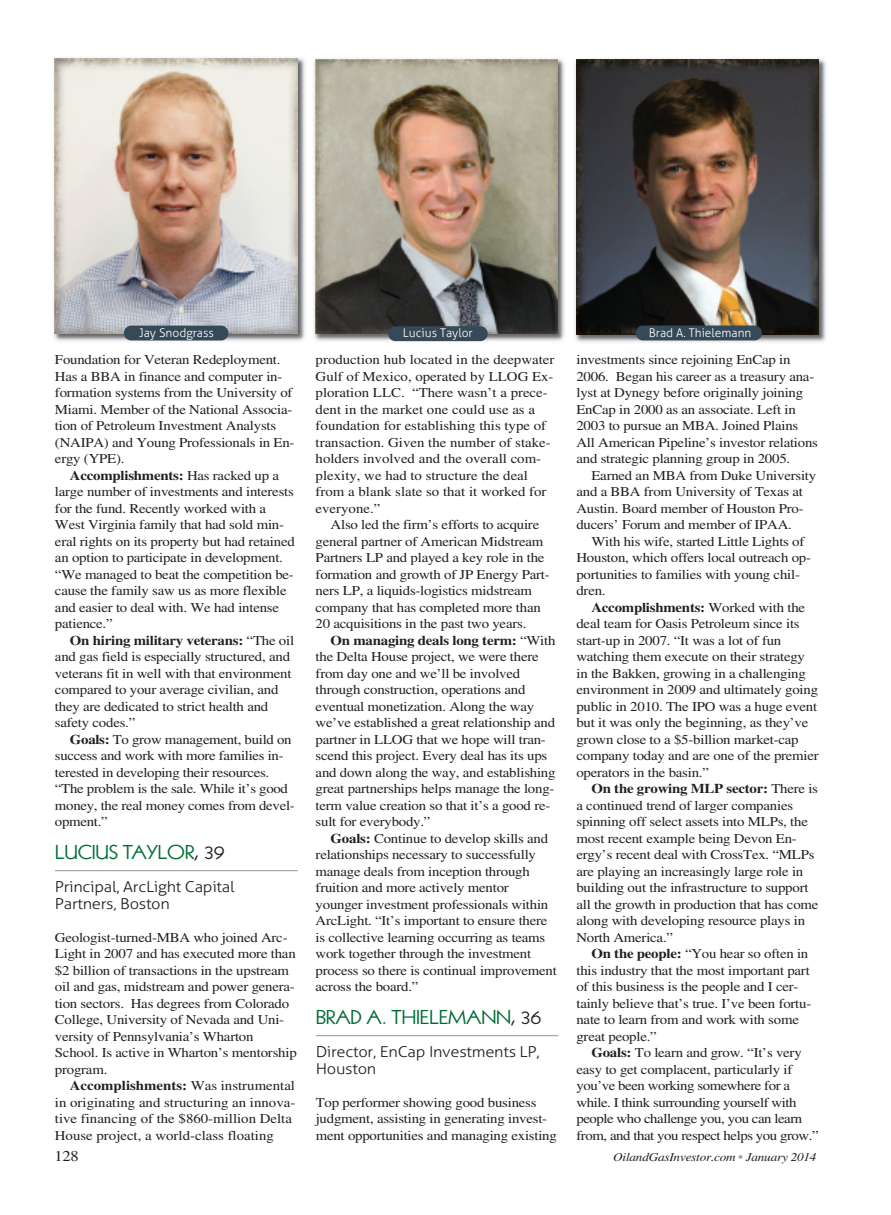
<style>
.page{position:relative;width:891px;height:1215px;background:#fff}
.page>*{position:absolute;margin:0;border:0;box-sizing:border-box;transform-origin:0 0}
.t1{font:19.5px "Kabel";letter-spacing:-.015em;color:#006e33;scale:1.1 1}
.t2{font:300 15px/16.5px "Aller";letter-spacing:-.02em;color:#231f20;scale:1.1 1}
.t3{font:15px "Times LT Std";color:#231f20;scale:1.1 1}
.t4{font:13.5px/16.5px "Times LT Std";letter-spacing:-.015em;color:#231f20;scale:1.1 1}
.t5{font:300 12px "Aller";color:#fff}
.t6{font:italic 12px "Times LT Std";letter-spacing:-.015em;color:#231f20;scale:1.1 1}
.s1{font-weight:700}
.s2{color:#231f20}
.s3{font-family:"Universal Newswith Comm Pi";font-style:normal;color:#939598}
</style>
<div class="page">
<hr style="left:55px;top:870px;width:243px;height:1px;background:#939598">
<hr style="left:316px;top:1035px;width:242px;height:1px;background:#939598">
<img style="left:54px;top:58px;width:511px;height:284px">
<img style="left:315px;top:59px;width:243px;height:275px">
<img style="left:575px;top:59px;width:251px;height:283px">
<img style="left:576px;top:60px;width:243px;height:274px">
<div style="left:388px;top:326px;width:100px;height:15px;background:#354957;border-radius:7px"></div>
<div style="left:636px;top:326px;width:126px;height:14px;background:#354957;border-radius:7px"></div>
<img style="left:54px;top:59px;width:243px;height:274px">
<div style="left:124px;top:326px;width:104px;height:14px;background:#354957;border-radius:7px"></div>
<p class="t5" style="left:139px;top:326px;width:76px">Jay Snodgrass</p>
<p class="t5" style="left:403px;top:326px;width:71px">Lucius Taylor</p>
<p class="t5" style="left:649px;top:325px;width:104px">Brad A. Thielemann</p>
<p class="t4" style="left:55px;top:353px;width:219px">Foundation for Veteran Redeployment.<br>Has a BBA in finance and computer in&shy;formation systems from the University of Miami. Member of the National Associa&shy;tion of Petroleum Investment Analysts (NAIPA) and Young Professionals in En&shy;ergy (YPE).</p>
<p class="t4" style="left:55px;top:468px;width:220px;text-indent:15px"><span class="s1">Accomplishments:</span> Has racked up a large number of investments and interests for the fund. Recently worked with a West Virginia family that had sold min&shy;eral rights on its property but had retained an option to participate in development. “We managed to beat the competition be&shy;cause the family saw us as more flexible and easier to deal with. We had intense patience.”</p>
<p class="t4" style="left:55px;top:633px;width:219px;text-indent:15px"><span class="s1">On hiring military veterans:</span> “The oil and gas field is especially structured, and veterans fit in well with that environment compared to your average civilian, and they are dedicated to strict health and safety codes.”</p>
<p class="t4" style="left:55px;top:732px;width:220px;text-indent:15px"><span class="s1">Goals:</span> To grow management, build on success and work with more families in&shy;terested in developing their resources. “The problem is the sale. While it’s good money, the real money comes from devel&shy;opment.”</p>
<h1 class="t1" style="left:55px;top:845px;width:155px">LUCIUS TAYLOR<span class="s2">, 39</span></h1>
<p class="t2" style="left:55px;top:879px;width:165px">Principal, ArcLight Capital<br>Partners, Boston</p>
<p class="t4" style="left:55px;top:930px;width:221px">Geologist-turned-MBA who joined Arc-Light in 2007 and has executed more than $2 billion of transactions in the upstream oil and gas, midstream and power genera&shy;tion sectors. Has degrees from Colorado College, University of Nevada and Uni&shy;versity of Pennsylvania’s Wharton School. Is active in Wharton’s mentorship program.</p>
<p class="t4" style="left:55px;top:1079px;width:220px;text-indent:15px"><span class="s1">Accomplishments:</span> Was instrumental in originating and structuring an innova&shy;tive financing of the $860-million Delta House project, a world-class floating</p>
<p class="t4" style="left:316px;top:353px;width:219px">production hub located in the deepwater Gulf of Mexico, operated by LLOG Ex&shy;ploration LLC. “There wasn’t a prece&shy;dent in the market one could use as a foundation for establishing this type of transaction. Given the number of stake&shy;holders involved and the overall com&shy;plexity, we had to structure the deal from a blank slate so that it worked for everyone.”</p>
<p class="t4" style="left:316px;top:518px;width:214px;text-indent:15px">Also led the firm’s efforts to acquire general partner of American Midstream Partners LP and played a key role in the formation and growth of JP Energy Part&shy;ners LP, a liquids-logistics midstream company that has completed more than 20 acquisitions in the past two years.</p>
<p class="t4" style="left:316px;top:633px;width:220px;text-indent:15px"><span class="s1">On managing deals long term:</span> “With the Delta House project, we were there from day one and we’ll be involved through construction, operations and eventual monetization. Along the way we’ve established a great relationship and partner in LLOG that we hope will tran&shy;scend this project. Every deal has its ups and down along the way, and establishing great partnerships helps manage the long&shy;term value creation so that it’s a good re&shy;sult for everybody.”</p>
<p class="t4" style="left:316px;top:831px;width:221px;text-indent:15px"><span class="s1">Goals:</span> Continue to develop skills and relationships necessary to successfully manage deals from inception through fruition and more actively mentor younger investment professionals within ArcLight. “It’s important to ensure there is collective learning occurring as teams work together through the investment process so there is continual improvement across the board.”</p>
<h1 class="t1" style="left:316px;top:1010px;width:206px">BRAD A. THIELEMANN<span class="s2">, 36</span></h1>
<p class="t2" style="left:316px;top:1044px;width:205px">Director, EnCap Investments LP,<br>Houston</p>
<p class="t4" style="left:316px;top:1095px;width:221px">Top performer showing good business judgment, assisting in generating invest&shy;ment opportunities and managing existing</p>
<p class="t4" style="left:576px;top:353px;width:221px">investments since rejoining EnCap in 2006. Began his career as a treasury ana&shy;lyst at Dynegy before originally joining EnCap in 2000 as an associate. Left in 2003 to pursue an MBA. Joined Plains All American Pipeline’s investor relations and strategic planning group in 2005.</p>
<p class="t4" style="left:576px;top:468px;width:220px;text-indent:15px">Earned an MBA from Duke University and a BBA from University of Texas at Austin. Board member of Houston Pro&shy;ducers’ Forum and member of IPAA.</p>
<p class="t4" style="left:576px;top:534px;width:215px;text-indent:15px">With his wife, started Little Lights of<br>Houston, which offers local outreach op&shy;portunities to families with young chil&shy;dren.</p>
<p class="t4" style="left:576px;top:600px;width:222px;text-indent:15px"><span class="s1">Accomplishments:</span> Worked with the deal team for Oasis Petroleum since its start-up in 2007. “It was a lot of fun watching them execute on their strategy in the Bakken, growing in a challenging environment in 2009 and ultimately going public in 2010. The IPO was a huge event but it was only the beginning, as they’ve grown close to a $5-billion market-cap company today and are one of the premier operators in the basin.”</p>
<p class="t4" style="left:576px;top:782px;width:222px;text-indent:15px"><span class="s1">On the growing MLP sector:</span> There is a continued trend of larger companies spinning off select assets into MLPs, the most recent example being Devon En&shy;ergy’s recent deal with CrossTex. “MLPs are playing an increasingly large role in building out the infrastructure to support all the growth in production that has come along with developing resource plays in North America.”</p>
<p class="t4" style="left:576px;top:947px;width:215px;text-indent:15px"><span class="s1">On the people:</span> “You hear so often in this industry that the most important part of this business is the people and I cer&shy;tainly believe that’s true. I’ve been fortu&shy;nate to learn from and work with some great people.”</p>
<p class="t4" style="left:576px;top:1046px;width:222px;text-indent:15px"><span class="s1">Goals:</span> To learn and grow. “It’s very easy to get complacent, particularly if you’ve been working somewhere for a while. I think surrounding yourself with people who challenge you, you can learn from, and that you respect helps you grow.”</p>
<p class="t3" style="left:55px;top:1150px;width:24px">128</p>
<p class="t6" style="left:613px;top:1152px;width:186px">OilandGasInvestor.com <span class="s3">▪</span> January 2014</p>
</div>
